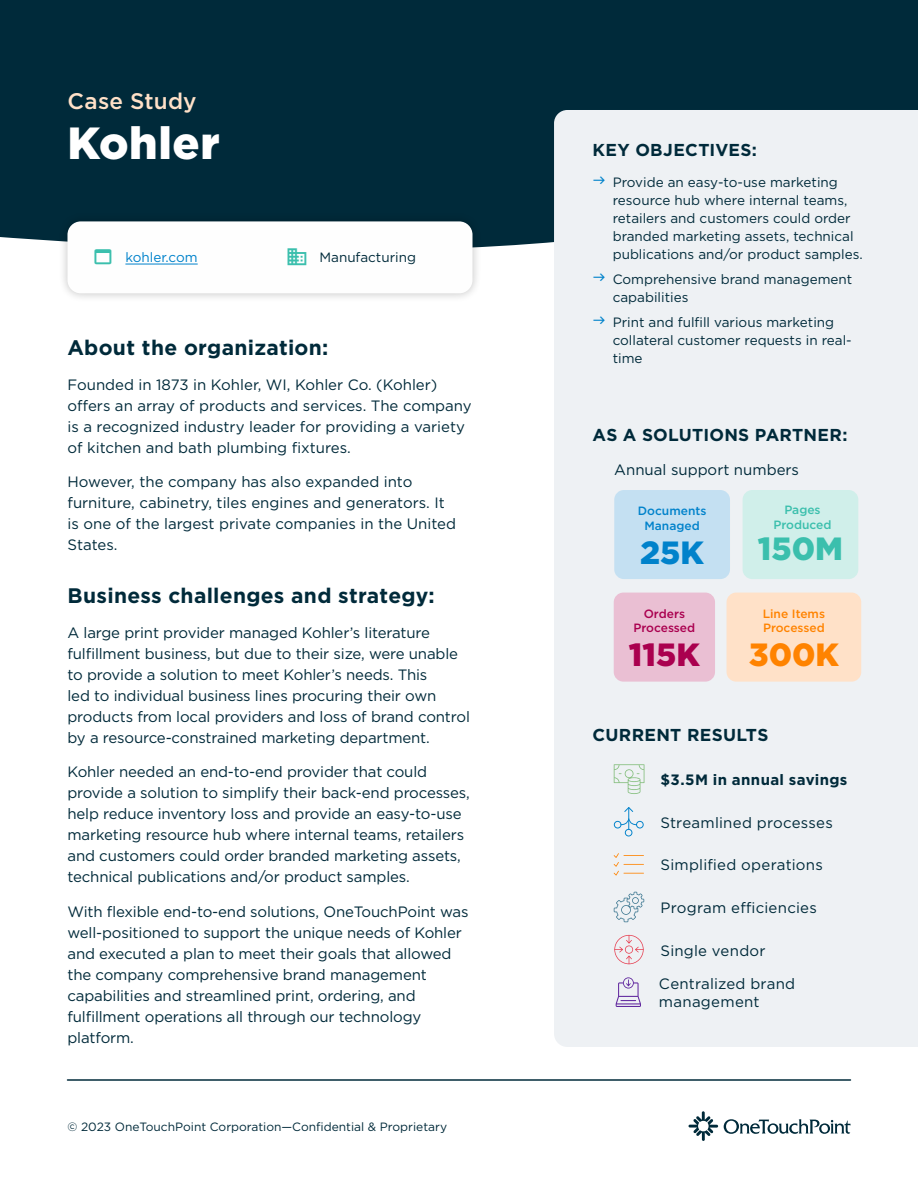
<style>
.page{position:relative;width:918px;height:1188px;background:#fff}
.page>*{position:absolute;margin:0;border:0;box-sizing:border-box;transform-origin:0 0}
.t1{font:900 45px "Gotham";letter-spacing:.01em;color:#fff}
.t2{font:900 32.1px "Gotham";color:#3bbfad}
.t3{font:900 32.1px "Gotham";color:#ff8300}
.t4{font:900 32.1px "Gotham";color:#aa004f}
.t5{font:900 32.1px "Gotham";color:#0082cb}
.t6{font:500 22.5px "Gotham";letter-spacing:.005em;color:#ffe1c8}
.t7{font:700 21px "Gotham";letter-spacing:.01em;color:#002a3a}
.t8{font:700 17.25px "Gotham";letter-spacing:.015em;color:#002a3a}
.t9{font:15px/21px "Gotham";letter-spacing:-.01em;color:#002a3a}
.t10{font:15px "Gotham";letter-spacing:.015em;color:#002a3a}
.t11{font:15px/18px "Gotham";letter-spacing:.02em;color:#002a3a}
.t12{font:700 15px "Gotham";letter-spacing:.025em;color:#002a3a}
.t13{font:13.5px/18px "Gotham";color:#002a3a}
.t14{font:13.5px "Gotham";color:#0082cb}
.t15{font:12px "Gotham";color:#002a3a}
.t16{font:500 12px/14.4px "Gotham";color:#ff8300}
.t17{font:500 12px/14.4px "Gotham";color:#0082cb;text-align:center}
.t18{font:500 12px/14.4px "Gotham";color:#aa004f;text-align:center}
.t19{font:500 12px/14.4px "Gotham";color:#3bbfad;text-align:center}
.s1{color:#3bbfad}
</style>
<div class="page">
<div style="left:0;top:0;width:918px;height:247px;background:#002a3a"></div>
<div style="left:554px;top:110px;width:364px;height:937px;background:#eef1f4"></div>
<div style="left:58px;top:212px;width:424px;height:91px;background:#000;opacity:.25"></div>
<div style="left:68px;top:221px;width:405px;height:72px;background:#fefefe;border-radius:13px"></div>
<hr style="left:125px;top:264px;width:73px;height:1px;background:#0082cb">
<div style="left:614px;top:490px;width:116px;height:89px;background:#c4e0f2;border-radius:10px"></div>
<div style="left:743px;top:490px;width:115px;height:89px;background:#d0efea;border-radius:10px"></div>
<div style="left:727px;top:593px;width:134px;height:89px;background:#ffe1c8;border-radius:10px"></div>
<div style="left:614px;top:593px;width:101px;height:89px;background:#eabfd3;border-radius:10px"></div>
<svg style="left:614px;top:807px;width:30px;height:30px"></svg>
<svg style="left:614px;top:764px;width:30px;height:30px"></svg>
<svg style="left:614px;top:853px;width:30px;height:23px"></svg>
<svg style="left:614px;top:892px;width:30px;height:30px"></svg>
<svg style="left:614px;top:935px;width:30px;height:29px"></svg>
<svg style="left:616px;top:977px;width:25px;height:30px"></svg>
<svg style="left:689px;top:1111px;width:29px;height:30px"></svg>
<svg style="left:724px;top:1119px;width:126px;height:15px"></svg>
<hr style="left:68px;top:1079px;width:782px;height:2px;background:#002a3a">
<svg style="left:594px;top:177px;width:11px;height:8px"></svg>
<svg style="left:594px;top:273px;width:11px;height:8px"></svg>
<svg style="left:594px;top:316px;width:11px;height:8px"></svg>
<h3 class="t6" style="left:68px;top:87px;width:131px">Case Study</h3>
<h1 class="t1" style="left:68px;top:112px;width:154px">Kohler</h1>
<p class="t14" style="left:92px;top:249px;width:108px"><span class="s1">▼</span> kohler.com</p>
<p class="t13" style="left:320px;top:248px;width:98px">Manufacturing</p>
<h3 class="t7" style="left:68px;top:334px;width:263px">About the organization:</h3>
<p class="t9" style="left:68px;top:374px;width:406px">Founded in 1873 in Kohler, WI, Kohler Co. (Kohler) offers an array of products and services. The company is a recognized industry leader for providing a variety of kitchen and bath plumbing fixtures.</p>
<p class="t9" style="left:68px;top:471px;width:390px">However, the company has also expanded into furniture, cabinetry, tiles engines and generators. It is one of the largest private companies in the United States.</p>
<h3 class="t7" style="left:68px;top:582px;width:369px">Business challenges and strategy:</h3>
<p class="t9" style="left:68px;top:622px;width:404px">A large print provider managed Kohler’s literature fulfillment business, but due to their size, were unable to provide a solution to meet Kohler’s needs. This<br>led to individual business lines procuring their own products from local providers and loss of brand control by a resource-constrained marketing department.</p>
<p class="t9" style="left:68px;top:761px;width:404px">Kohler needed an end-to-end provider that could provide a solution to simplify their back-end processes, help reduce inventory loss and provide an easy-to-use marketing resource hub where internal teams, retailers and customers could order branded marketing assets, technical publications and/or product samples.</p>
<p class="t9" style="left:68px;top:901px;width:403px">With flexible end-to-end solutions, OneTouchPoint was well-positioned to support the unique needs of Kohler and executed a plan to meet their goals that allowed the company comprehensive brand management capabilities and streamlined print, ordering, and fulfillment operations all through our technology platform.</p>
<p class="t15" style="left:68px;top:1119px;width:381px">© 2023 OneTouchPoint Corporation—Confidential &amp; Proprietary</p>
<p class="t8" style="left:592px;top:138px;width:166px">KEY OBJECTIVES:</p>
<p class="t13" style="left:613px;top:173px;width:251px">Provide an easy-to-use marketing resource hub where internal teams, retailers and customers could order branded marketing assets, technical publications and/or product samples.</p>
<p class="t13" style="left:613px;top:270px;width:241px">Comprehensive brand management capabilities</p>
<p class="t13" style="left:613px;top:313px;width:241px">Print and fulfill various marketing collateral customer requests in real&shy;time</p>
<p class="t8" style="left:592px;top:423px;width:257px">AS A SOLUTIONS PARTNER:</p>
<p class="t9" style="left:614px;top:459px;width:186px">Annual support numbers</p>
<p class="t17" style="left:638px;top:504px;width:70px">Documents<br>Managed</p>
<p class="t19" style="left:774px;top:503px;width:60px">Pages<br>Produced</p>
<h2 class="t5" style="left:640px;top:530px;width:65px">25K</h2>
<h2 class="t2" style="left:758px;top:527px;width:87px">150M</h2>
<p class="t18" style="left:634px;top:606px;width:63px">Orders<br>Processed</p>
<p class="t16" style="left:763px;top:606px;width:64px">Line Items<br>Processed</p>
<h2 class="t4" style="left:629px;top:633px;width:72px">115K</h2>
<h2 class="t3" style="left:749px;top:633px;width:92px">300K</h2>
<p class="t8" style="left:593px;top:724px;width:177px">CURRENT RESULTS</p>
<p class="t12" style="left:661px;top:770px;width:188px">$3.5M in annual savings</p>
<p class="t10" style="left:661px;top:813px;width:174px">Streamlined processes</p>
<p class="t10" style="left:661px;top:855px;width:164px">Simplified operations</p>
<p class="t10" style="left:661px;top:898px;width:158px">Program efficiencies</p>
<p class="t10" style="left:661px;top:941px;width:107px">Single vendor</p>
<p class="t11" style="left:659px;top:975px;width:138px">Centralized brand management</p>
</div>
